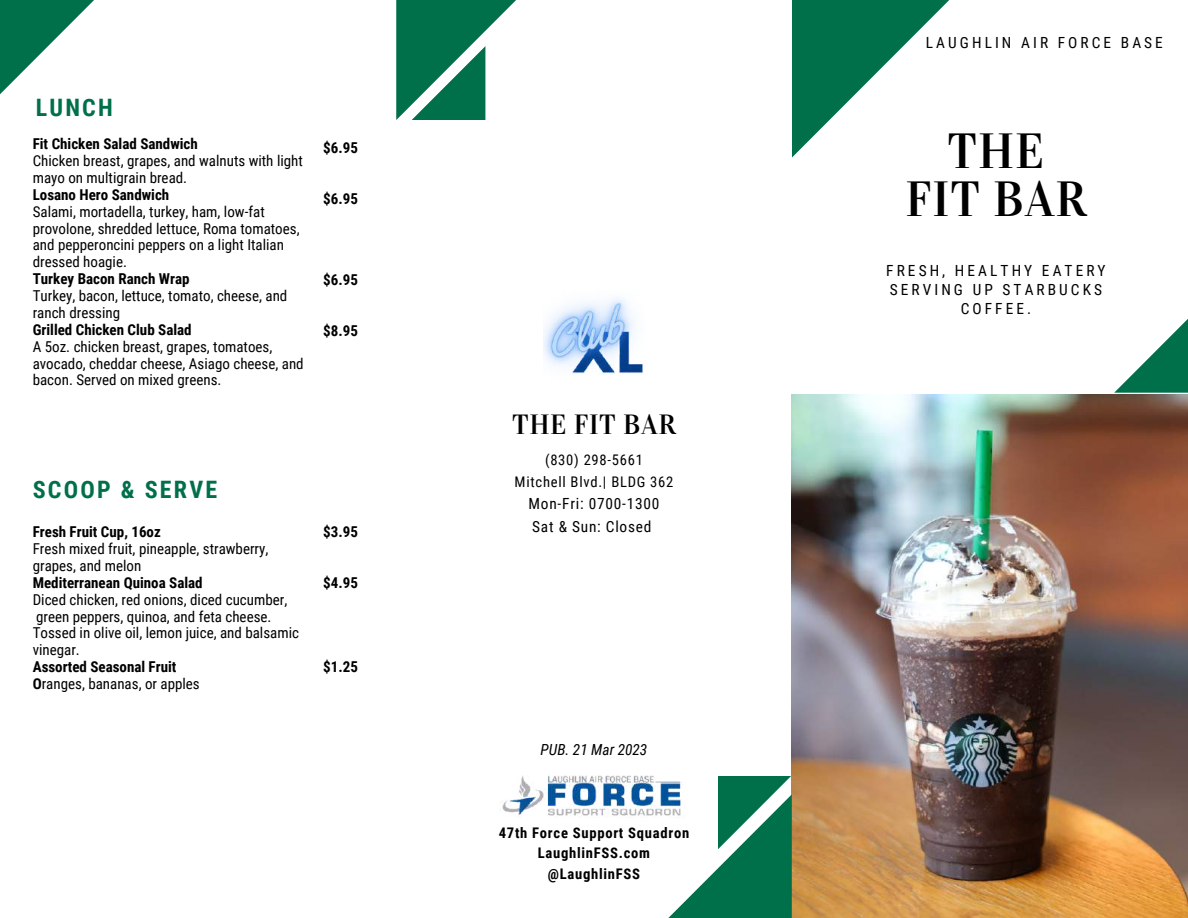
<style>
.page{position:relative;width:1188px;height:918px;background:#fff}
.page>*{position:absolute;margin:0;border:0;box-sizing:border-box;transform-origin:0 0}
.t1{font:49.2px/48.3px "Vidaloka";letter-spacing:.02em;color:#000;text-align:center}
.t2{font:27.6px "Vidaloka";letter-spacing:.02em;color:#000}
.t3{font:700 24px "Roboto Condensed";letter-spacing:.095em;color:#00704a}
.t4{font:15.3px/19.2px "Roboto Condensed";letter-spacing:.2em;color:#000;text-align:center}
.t5{font:15.3px/22.5px "Roboto Condensed";letter-spacing:.05em;color:#000}
.t6{font:italic 15.3px "Roboto Condensed";color:#000}
.t7{font:15px/16.8px "Roboto Condensed";color:#000}
.t8{font:700 15px "Roboto Condensed";color:#000}
.t9{font:700 14.7px/20.2px "Roboto Condensed";letter-spacing:.05em;color:#000;text-align:center}
.t10{font:14.7px/21.3px "Roboto Condensed";letter-spacing:.05em;color:#000;text-align:center}
.s1{font-weight:700}
</style>
<div class="page">
<img style="left:791px;top:394px;width:397px;height:524px">
<svg style="left:396px;top:0;width:120px;height:120px"></svg>
<svg style="left:668px;top:776px;width:124px;height:142px"></svg>
<svg style="left:0;top:0;width:94px;height:94px"></svg>
<svg style="left:1114px;top:319px;width:74px;height:74px"></svg>
<svg style="left:792px;top:0;width:157px;height:158px"></svg>
<img style="left:502px;top:776px;width:193px;height:41px">
<img style="left:543px;top:298px;width:100px;height:76px">
<h3 class="t3" style="left:36px;top:94px;width:79px">LUNCH</h3>
<p class="t8" style="left:33px;top:135px;width:167px">Fit Chicken Salad Sandwich</p>
<p class="t7" style="left:33px;top:153px;width:272px">Chicken breast, grapes, and walnuts with light mayo on multigrain bread.</p>
<p class="t8" style="left:33px;top:186px;width:138px">Losano Hero Sandwich</p>
<p class="t7" style="left:33px;top:203px;width:268px">Salami, mortadella, turkey, ham, low-fat provolone, shredded lettuce, Roma tomatoes, and pepperoncini peppers on a light Italian dressed hoagie.</p>
<p class="t8" style="left:33px;top:270px;width:158px">Turkey Bacon Ranch Wrap</p>
<p class="t7" style="left:33px;top:288px;width:256px">Turkey, bacon, lettuce, tomato, cheese, and ranch dressing</p>
<p class="t8" style="left:33px;top:321px;width:160px">Grilled Chicken Club Salad</p>
<p class="t7" style="left:33px;top:338px;width:272px">A 5oz. chicken breast, grapes, tomatoes, avocado, cheddar cheese, Asiago cheese, and bacon. Served on mixed greens.</p>
<p class="t8" style="left:323px;top:139px;width:36px">$6.95</p>
<p class="t8" style="left:323px;top:190px;width:36px">$6.95</p>
<p class="t8" style="left:323px;top:271px;width:36px">$6.95</p>
<p class="t8" style="left:323px;top:322px;width:36px">$8.95</p>
<h3 class="t3" style="left:33px;top:476px;width:186px">SCOOP &amp; SERVE</h3>
<p class="t8" style="left:33px;top:523px;width:130px">Fresh Fruit Cup, 16oz</p>
<p class="t7" style="left:33px;top:541px;width:237px">Fresh mixed fruit, pineapple, strawberry, grapes, and melon</p>
<p class="t8" style="left:33px;top:574px;width:171px">Mediterranean Quinoa Salad</p>
<p class="t7" style="left:33px;top:591px;width:268px">Diced chicken, red onions, diced cucumber, green peppers, quinoa, and feta cheese.<br>Tossed in olive oil, lemon juice, and balsamic vinegar.</p>
<p class="t7" style="left:33px;top:659px;width:169px"><span class="s1">Assorted Seasonal Fruit<br>O</span>ranges, bananas, or apples</p>
<p class="t8" style="left:323px;top:523px;width:36px">$3.95</p>
<p class="t8" style="left:323px;top:574px;width:36px">$4.95</p>
<p class="t8" style="left:323px;top:658px;width:36px">$1.25</p>
<h2 class="t2" style="left:512px;top:408px;width:165px">THE FIT BAR</h2>
<p class="t10" style="left:515px;top:450px;width:160px">(830) 298-5661<br>Mitchell Blvd.| BLDG 362</p>
<p class="t5" style="left:529px;top:493px;width:132px">Mon-Fri: 0700-1300<br>Sat &amp; Sun: Closed</p>
<p class="t6" style="left:541px;top:741px;width:108px">PUB. 21 Mar 2023</p>
<p class="t9" style="left:499px;top:823px;width:192px">47th Force Support Squadron<br>LaughlinFSS.com @LaughlinFSS</p>
<p class="t4" style="left:926px;top:33px;width:238px">LAUGHLIN AIR FORCE BASE</p>
<h1 class="t1" style="left:905px;top:127px;width:183px">THE<br>FIT BAR</h1>
<p class="t4" style="left:886px;top:261px;width:221px">FRESH, HEALTHY EATERY<br>SERVING UP STARBUCKS<br>COFFEE.</p>
</div>
